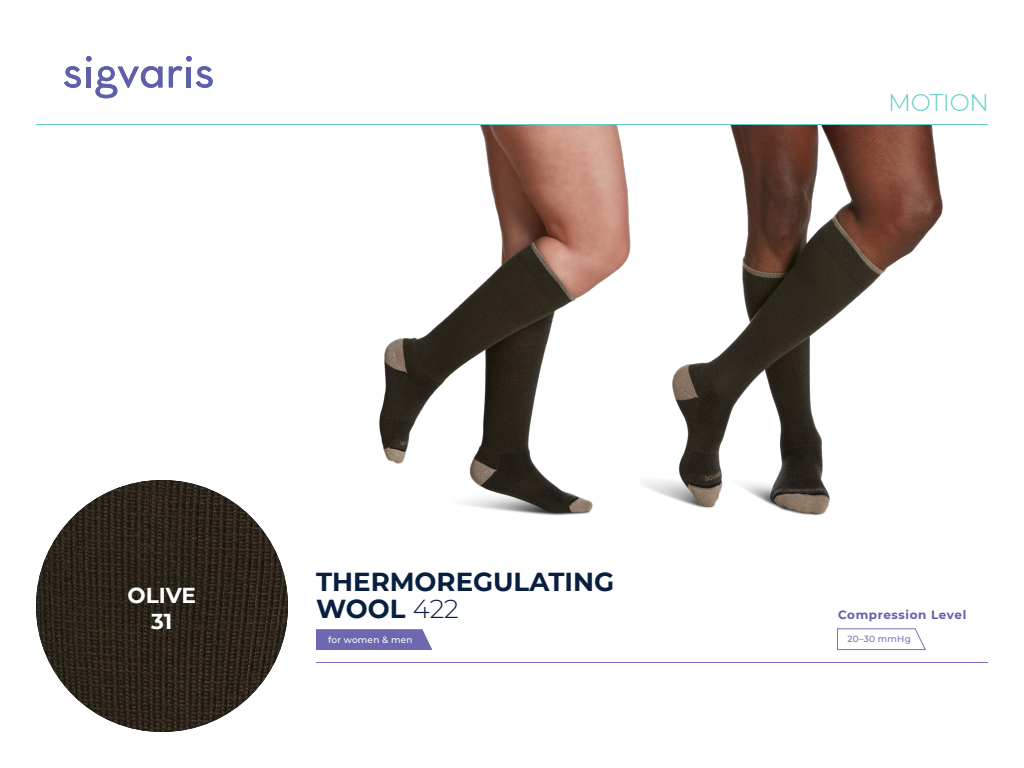
<style>
.page{position:relative;width:1024px;height:768px;background:#fff}
.page>*{position:absolute;margin:0;border:0;box-sizing:border-box;transform-origin:0 0}
.t1{font:700 26px/27px "Montserrat";color:#081f40}
.t2{font:300 24px "Montserrat";letter-spacing:-.015em;color:#63ccca}
.t3{font:700 21.6px/25.9px "Montserrat";color:#fff;text-align:center}
.t4{font:700 12px "Montserrat";letter-spacing:.05em;color:#6460ab}
.t5{font:500 9px "Montserrat";letter-spacing:.02em;color:#fff}
.t6{font:500 9px "Montserrat";letter-spacing:.02em;color:#7573b6}
.s1{font-weight:300}
</style>
<div class="page">
<img style="left:379px;top:125px;width:252px;height:391px">
<img style="left:642px;top:125px;width:301px;height:391px">
<hr style="left:316px;top:662px;width:672px;height:1px;background:#7473c0">
<svg style="left:837px;top:628px;width:89px;height:23px"></svg>
<svg style="left:169px;top:56px;width:44px;height:32px"></svg>
<svg style="left:64px;top:56px;width:98px;height:42px"></svg>
<hr style="left:36px;top:124px;width:952px;height:1px;background:#63ccca">
<svg style="left:316px;top:629px;width:116px;height:21px;background:#746fb2"></svg>
<img style="left:36px;top:480px;width:252px;height:252px;border-radius:126px">
<p class="t3" style="left:127px;top:581px;width:70px">OLIVE<br>31</p>
<p class="t1" style="left:316px;top:567px;width:299px">THERMOREGULATING<br>WOOL <span class="s1">422</span></p>
<p class="t5" style="left:328px;top:633px;width:86px">for women &amp; men</p>
<p class="t2" style="left:888px;top:87px;width:102px">MOTION</p>
<p class="t4" style="left:838px;top:606px;width:130px">Compression Level</p>
<p class="t6" style="left:848px;top:633px;width:65px">20–30 mmHg</p>
</div>
